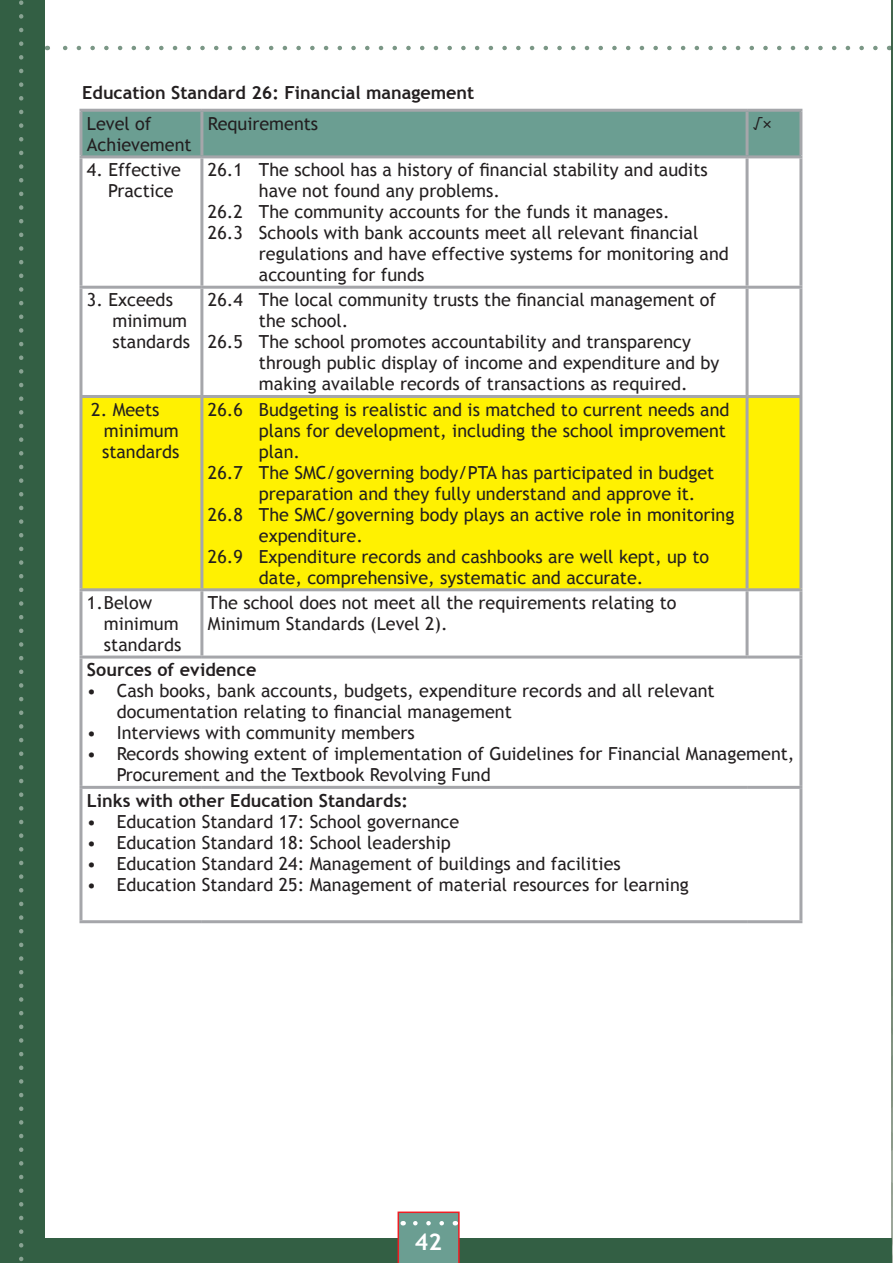
<style>
.page{position:relative;width:893px;height:1263px;background:#fff}
.page>*{position:absolute;margin:0;border:0;box-sizing:border-box;transform-origin:0 0}
.t1{font:700 23.1px "Trebuchet MS";color:#fff}
.t2{font:18px/21px "Trebuchet MS";color:#231f20}
.t3{font:700 18px "Trebuchet MS";color:#231f20}
</style>
<div class="page">
<div style="left:0;top:0;width:45px;height:1263px;background:#335f44"></div>
<div style="left:31px;top:1239px;width:860px;height:24px;background:#335f44"></div>
<svg style="left:19px;top:0;width:4px;height:1262px"></svg>
<div style="left:82px;top:112px;width:717px;height:43px;background:#6b9e92"></div>
<div style="left:82px;top:398px;width:717px;height:190px;background:#fff101"></div>
<hr style="left:79px;top:155px;width:123px;height:3px;background:#a5a6aa">
<hr style="left:202px;top:155px;width:545px;height:3px;background:#a5a6aa">
<hr style="left:747px;top:155px;width:55px;height:3px;background:#a5a6aa">
<hr style="left:79px;top:286px;width:123px;height:3px;background:#a5a6aa">
<hr style="left:202px;top:286px;width:545px;height:3px;background:#a5a6aa">
<hr style="left:747px;top:286px;width:55px;height:3px;background:#a5a6aa">
<hr style="left:79px;top:395px;width:123px;height:3px;background:#a5a6aa">
<hr style="left:202px;top:395px;width:545px;height:3px;background:#a5a6aa">
<hr style="left:747px;top:395px;width:55px;height:3px;background:#a5a6aa">
<hr style="left:79px;top:588px;width:123px;height:3px;background:#a5a6aa">
<hr style="left:202px;top:588px;width:545px;height:3px;background:#a5a6aa">
<hr style="left:747px;top:588px;width:55px;height:3px;background:#a5a6aa">
<hr style="left:79px;top:655px;width:123px;height:3px;background:#a5a6aa">
<hr style="left:202px;top:655px;width:545px;height:3px;background:#a5a6aa">
<hr style="left:747px;top:655px;width:55px;height:3px;background:#a5a6aa">
<hr style="left:79px;top:786px;width:123px;height:3px;background:#a5a6aa">
<hr style="left:202px;top:786px;width:545px;height:3px;background:#a5a6aa">
<hr style="left:747px;top:786px;width:55px;height:3px;background:#a5a6aa">
<hr style="left:79px;top:109px;width:123px;height:3px;background:#a5a6aa">
<hr style="left:79px;top:112px;width:3px;height:43px;background:#a5a6aa">
<hr style="left:202px;top:109px;width:545px;height:3px;background:#a5a6aa">
<hr style="left:200px;top:112px;width:3px;height:43px;background:#a5a6aa">
<hr style="left:747px;top:109px;width:55px;height:3px;background:#a5a6aa">
<hr style="left:746px;top:112px;width:3px;height:43px;background:#a5a6aa">
<hr style="left:799px;top:112px;width:3px;height:43px;background:#a5a6aa">
<hr style="left:79px;top:158px;width:3px;height:128px;background:#a5a6aa">
<hr style="left:200px;top:158px;width:3px;height:128px;background:#a5a6aa">
<hr style="left:746px;top:158px;width:3px;height:128px;background:#a5a6aa">
<hr style="left:799px;top:158px;width:3px;height:128px;background:#a5a6aa">
<hr style="left:79px;top:289px;width:3px;height:106px;background:#a5a6aa">
<hr style="left:200px;top:289px;width:3px;height:106px;background:#a5a6aa">
<hr style="left:746px;top:289px;width:3px;height:106px;background:#a5a6aa">
<hr style="left:799px;top:289px;width:3px;height:106px;background:#a5a6aa">
<hr style="left:79px;top:398px;width:3px;height:190px;background:#a5a6aa">
<hr style="left:200px;top:398px;width:3px;height:190px;background:#a5a6aa">
<hr style="left:746px;top:398px;width:3px;height:190px;background:#a5a6aa">
<hr style="left:799px;top:398px;width:3px;height:190px;background:#a5a6aa">
<hr style="left:79px;top:591px;width:3px;height:64px;background:#a5a6aa">
<hr style="left:200px;top:591px;width:3px;height:64px;background:#a5a6aa">
<hr style="left:746px;top:591px;width:3px;height:64px;background:#a5a6aa">
<hr style="left:799px;top:591px;width:3px;height:64px;background:#a5a6aa">
<hr style="left:79px;top:658px;width:3px;height:128px;background:#a5a6aa">
<hr style="left:799px;top:658px;width:3px;height:128px;background:#a5a6aa">
<hr style="left:79px;top:789px;width:3px;height:131px;background:#a5a6aa">
<hr style="left:799px;top:789px;width:3px;height:131px;background:#a5a6aa">
<hr style="left:79px;top:920px;width:123px;height:3px;background:#a5a6aa">
<hr style="left:202px;top:920px;width:545px;height:3px;background:#a5a6aa">
<hr style="left:747px;top:920px;width:55px;height:3px;background:#a5a6aa">
<svg style="left:63px;top:46px;width:812px;height:4px"></svg>
<svg style="left:398px;top:1211px;width:62px;height:52px;background:#79988e"></svg>
<p class="t3" style="left:82px;top:82px;width:393px">Education Standard 26: Financial management</p>
<p class="t2" style="left:87px;top:113px;width:106px">Level of<br>Achievement</p>
<p class="t2" style="left:208px;top:113px;width:112px">Requirements</p>
<p class="t2" style="left:753px;top:113px;width:20px">√×</p>
<p class="t2" style="left:108px;top:160px;width:74px;text-indent:-21px">4. Effective<br>Practice</p>
<p class="t2" style="left:259px;top:160px;width:450px;text-indent:-51px">26.1 The school has a history of financial stability and audits have not found any problems.</p>
<p class="t2" style="left:208px;top:202px;width:463px">26.2 The community accounts for the funds it manages.</p>
<p class="t2" style="left:259px;top:223px;width:471px;text-indent:-51px">26.3 Schools with bank accounts meet all relevant financial regulations and have effective systems for monitoring and accounting for funds</p>
<p class="t2" style="left:112px;top:290px;width:79px;text-indent:-26px">3. Exceeds minimum standards</p>
<p class="t2" style="left:259px;top:290px;width:459px;text-indent:-51px">26.4 The local community trusts the financial management of the school.</p>
<p class="t2" style="left:259px;top:332px;width:462px;text-indent:-51px">26.5 The school promotes accountability and transparency through public display of income and expenditure and by making available records of transactions as required.</p>
<p class="t2" style="left:104px;top:399px;width:76px;text-indent:-13px">2. Meets minimum</p>
<p class="t2" style="left:102px;top:441px;width:79px">standards</p>
<p class="t2" style="left:259px;top:399px;width:472px;text-indent:-51px">26.6 Budgeting is realistic and is matched to current needs and plans for development, including the school improvement plan.</p>
<p class="t2" style="left:259px;top:462px;width:457px;text-indent:-51px">26.7 The SMC/governing body/PTA has participated in budget preparation and they fully understand and approve it.</p>
<p class="t2" style="left:259px;top:504px;width:477px;text-indent:-51px">26.8 The SMC/governing body plays an active role in monitoring expenditure.</p>
<p class="t2" style="left:259px;top:546px;width:452px;text-indent:-51px">26.9 Expenditure records and cashbooks are well kept, up to date, comprehensive, systematic and accurate.</p>
<p class="t2" style="left:104px;top:592px;width:79px;text-indent:-17px">1.Below minimum standards</p>
<p class="t2" style="left:208px;top:592px;width:470px">The school does not meet all the requirements relating to<br>Minimum Standards (Level 2).</p>
<p class="t3" style="left:87px;top:659px;width:171px">Sources of evidence</p>
<p class="t2" style="left:117px;top:681px;width:599px;text-indent:-30px">• Cash books, bank accounts, budgets, expenditure records and all relevant documentation relating to financial management</p>
<p class="t2" style="left:87px;top:723px;width:329px">• Interviews with community members</p>
<p class="t2" style="left:117px;top:744px;width:679px;text-indent:-30px">• Records showing extent of implementation of Guidelines for Financial Management,<br>Procurement and the Textbook Revolving Fund</p>
<p class="t3" style="left:87px;top:789px;width:323px">Links with other Education Standards:</p>
<p class="t2" style="left:87px;top:811px;width:374px">• Education Standard 17: School governance</p>
<p class="t2" style="left:87px;top:832px;width:365px">• Education Standard 18: School leadership</p>
<p class="t2" style="left:87px;top:853px;width:535px">• Education Standard 24: Management of buildings and facilities</p>
<p class="t2" style="left:87px;top:874px;width:603px">• Education Standard 25: Management of material resources for learning</p>
<p class="t1" style="left:415px;top:1227px;width:28px">42</p>
</div>
